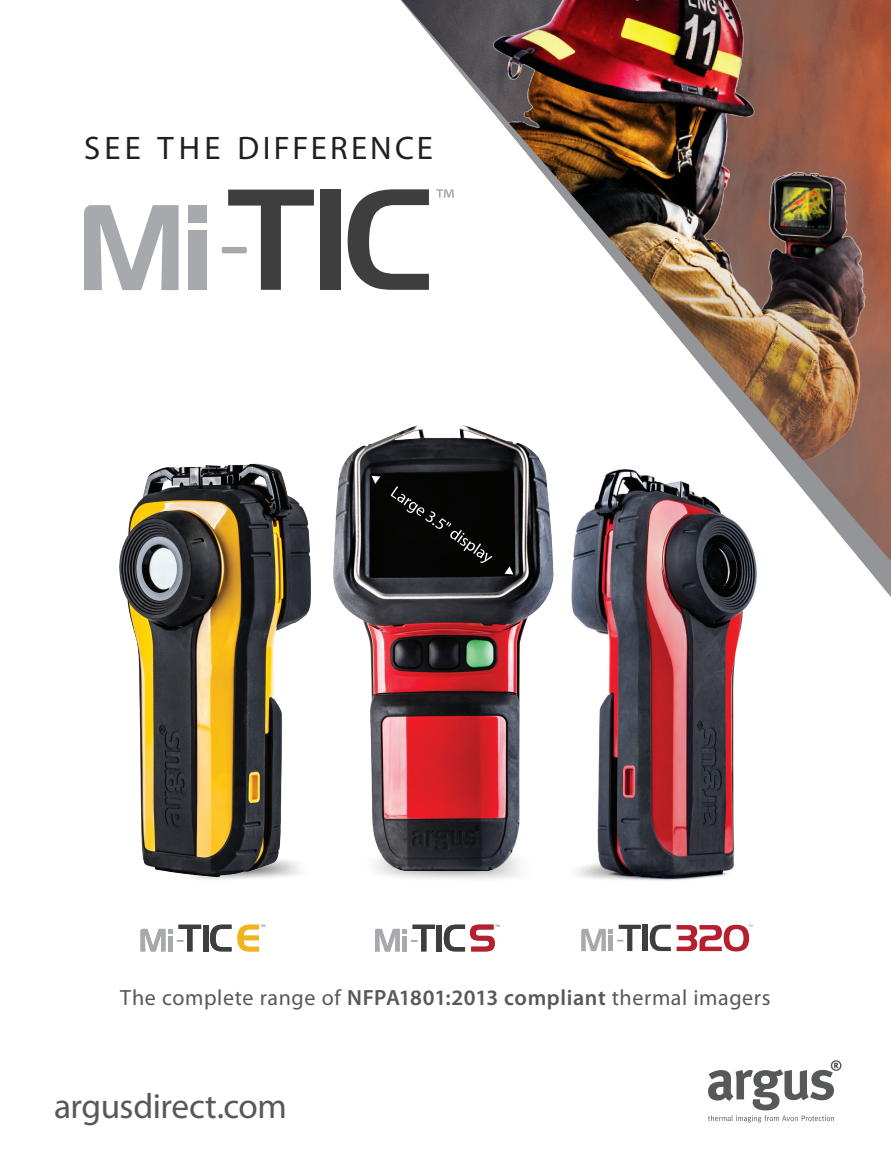
<style>
.page{position:relative;width:891px;height:1172px;background:#fff}
.page>*{position:absolute;margin:0;border:0;box-sizing:border-box;transform-origin:0 0}
.t1{font:35.25px "Myriad Pro";letter-spacing:-.015em;color:#57585a}
.t2{font:32.7px "Myriad Pro";letter-spacing:.105em;color:#231f20}
.t3{font:22.05px "Myriad Pro";letter-spacing:.03em;color:#57585a}
.s1{font-weight:600}
</style>
<div class="page">
<img style="left:119px;top:463px;width:192px;height:416px">
<img style="left:571px;top:597px;width:182px;height:284px">
<img style="left:333px;top:431px;width:214px;height:448px">
<svg style="left:228px;top:190px;width:86px;height:100px"></svg>
<div style="left:321px;top:189px;width:20px;height:101px;background:#3e3e3f"></div>
<svg style="left:348px;top:189px;width:53px;height:101px"></svg>
<svg style="left:84px;top:205px;width:95px;height:85px"></svg>
<div style="left:188px;top:230px;width:19px;height:60px;background:#a8a9ad"></div>
<div style="left:188px;top:205px;width:19px;height:17px;background:#a8a9ad"></div>
<div style="left:222px;top:247px;width:25px;height:6px;background:#a8a9ad;border-radius:2px"></div>
<svg style="left:708px;top:1060px;width:134px;height:62px"></svg>
<svg style="left:391px;top:486px;width:10px;height:77px"></svg>
<svg style="left:372px;top:476px;width:8px;height:8px"></svg>
<div style="left:203px;top:925px;width:5px;height:26px;background:#3e3e3f"></div>
<svg style="left:141px;top:925px;width:60px;height:26px"></svg>
<svg style="left:210px;top:924px;width:55px;height:27px"></svg>
<div style="left:437px;top:925px;width:5px;height:26px;background:#3e3e3f"></div>
<svg style="left:375px;top:925px;width:60px;height:26px"></svg>
<svg style="left:444px;top:924px;width:56px;height:27px"></svg>
<div style="left:643px;top:925px;width:5px;height:26px;background:#3e3e3f"></div>
<svg style="left:650px;top:925px;width:21px;height:26px"></svg>
<svg style="left:581px;top:925px;width:60px;height:26px"></svg>
<svg style="left:677px;top:924px;width:76px;height:27px"></svg>
<img style="left:401px;top:0;width:490px;height:597px">
<p class="t2" style="left:84px;top:128px;width:351px">SEE THE DIFFERENCE</p>
<p class="t3" style="left:120px;top:984px;width:652px">The complete range of <span class="s1">NFPA1801:2013 compliant</span> thermal imagers</p>
<p class="t1" style="left:54px;top:1084px;width:234px">argusdirect.com</p>
</div>
